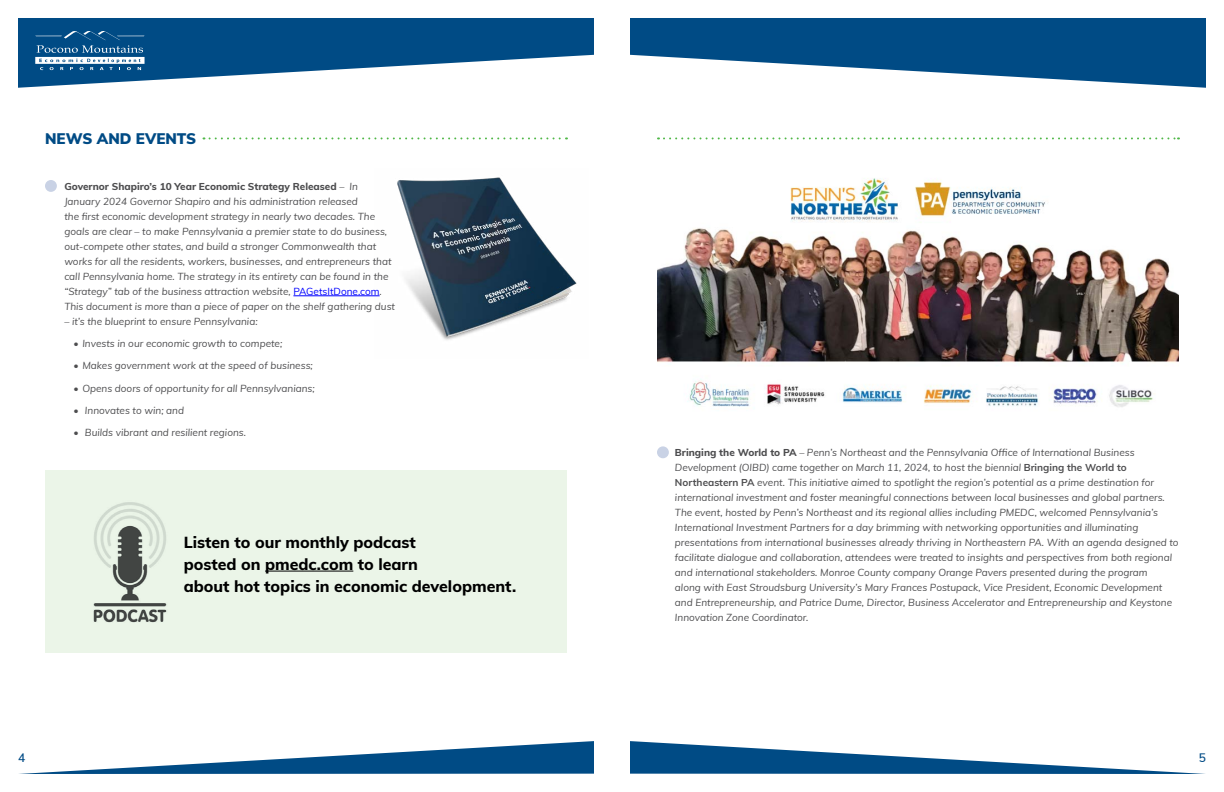
<style>
.page{position:relative;width:1224px;height:792px;background:#fff}
.page>*{position:absolute;margin:0;border:0;box-sizing:border-box;transform-origin:0 0}
.t1{font:800 16px/22px "Muli";color:#000}
.t2{font:900 15px "Muli";color:#004b85}
.t3{font:600 12px "Muli";color:#004b85}
.t4{font:italic 10px/15px "Muli";color:#4d4d4f}
.s1{font-weight:800;font-style:normal}
.s2{font-style:normal;color:#00f}
.s3{font-weight:700;font-style:normal}
</style>
<div class="page">
<svg style="left:18px;top:18px;width:576px;height:70px;fill:#004b85"></svg>
<svg style="left:630px;top:18px;width:576px;height:70px;fill:#004b85"></svg>
<svg style="left:35px;top:30px;width:110px;height:40px"></svg>
<svg style="left:19px;top:741px;width:575px;height:33px"></svg>
<svg style="left:630px;top:741px;width:575px;height:33px"></svg>
<img style="left:657px;top:178px;width:522px;height:229px">
<svg style="left:204px;top:137px;width:363px;height:2px"></svg>
<svg style="left:658px;top:137px;width:521px;height:2px"></svg>
<hr style="left:293px;top:296px;width:87px;height:1px;background:#00f">
<div style="left:45px;top:470px;width:522px;height:183px;background:#ebf5e8"></div>
<hr style="left:265px;top:571px;width:88px;height:1px;background:#000">
<img style="left:93px;top:502px;width:74px;height:121px">
<div style="left:45px;top:180px;width:12px;height:12px;background:#c9d2e5;border-radius:50%"></div>
<div style="left:657px;top:446px;width:12px;height:12px;background:#c9d2e5;border-radius:50%"></div>
<img style="left:375px;top:177px;width:202px;height:163px">
<h2 class="t2" style="left:45px;top:128px;width:153px">NEWS AND EVENTS</h2>
<p class="t4" style="left:64px;top:178px;width:332px"><span class="s1">Governor Shapiro’s 10 Year Economic Strategy Released</span> – In January 2024 Governor Shapiro and his administration released<br>the first economic development strategy in nearly two decades. The goals are clear – to make Pennsylvania a premier state to do business, out-compete other states, and build a stronger Commonwealth that works for all the residents, workers, businesses, and entrepreneurs that call Pennsylvania home. The strategy in its entirety can be found in the “Strategy” tab of the business attraction website, <span class="s2">PAGetsItDone.com</span>.<br>This document is more than a piece of paper on the shelf gathering dust</p>
<p class="t4" style="left:64px;top:313px;width:195px">– it’s the blueprint to ensure Pennsylvania:</p>
<p class="t4" style="left:73px;top:336px;width:210px">• Invests in our economic growth to compete;</p>
<p class="t4" style="left:73px;top:358px;width:241px">• Makes government work at the speed of business;</p>
<p class="t4" style="left:73px;top:380px;width:243px">• Opens doors of opportunity for all Pennsylvanians;</p>
<p class="t4" style="left:73px;top:402px;width:112px">• Innovates to win; and</p>
<p class="t4" style="left:73px;top:424px;width:174px">• Builds vibrant and resilient regions.</p>
<h1 class="t1" style="left:184px;top:530px;width:334px">Listen to our monthly podcast<br>posted on pmedc.com to learn<br>about hot topics in economic development.</h1>
<p class="t4" style="left:675px;top:445px;width:505px"><span class="s1">Bringing the World to PA</span> – Penn’s Northeast and the Pennsylvania Office of International Business Development (OIBD) came together on March 11, 2024, to host the biennial <span class="s3">Bringing the World to Northeastern PA</span> event. This initiative aimed to spotlight the region’s potential as a prime destination for international investment and foster meaningful connections between local businesses and global partners.<br>The event, hosted by Penn’s Northeast and its regional allies including PMEDC, welcomed Pennsylvania’s International Investment Partners for a day brimming with networking opportunities and illuminating presentations from international businesses already thriving in Northeastern PA. With an agenda designed to facilitate dialogue and collaboration, attendees were treated to insights and perspectives from both regional and international stakeholders. Monroe County company Orange Pavers presented during the program<br>along with East Stroudsburg University’s Mary Frances Postupack, Vice President, Economic Development and Entrepreneurship, and Patrice Dume, Director, Business Accelerator and Entrepreneurship and Keystone Innovation Zone Coordinator.</p>
<p class="t3" style="left:18px;top:749px;width:9px">4</p>
<p class="t3" style="left:1199px;top:749px;width:9px">5</p>
</div>
